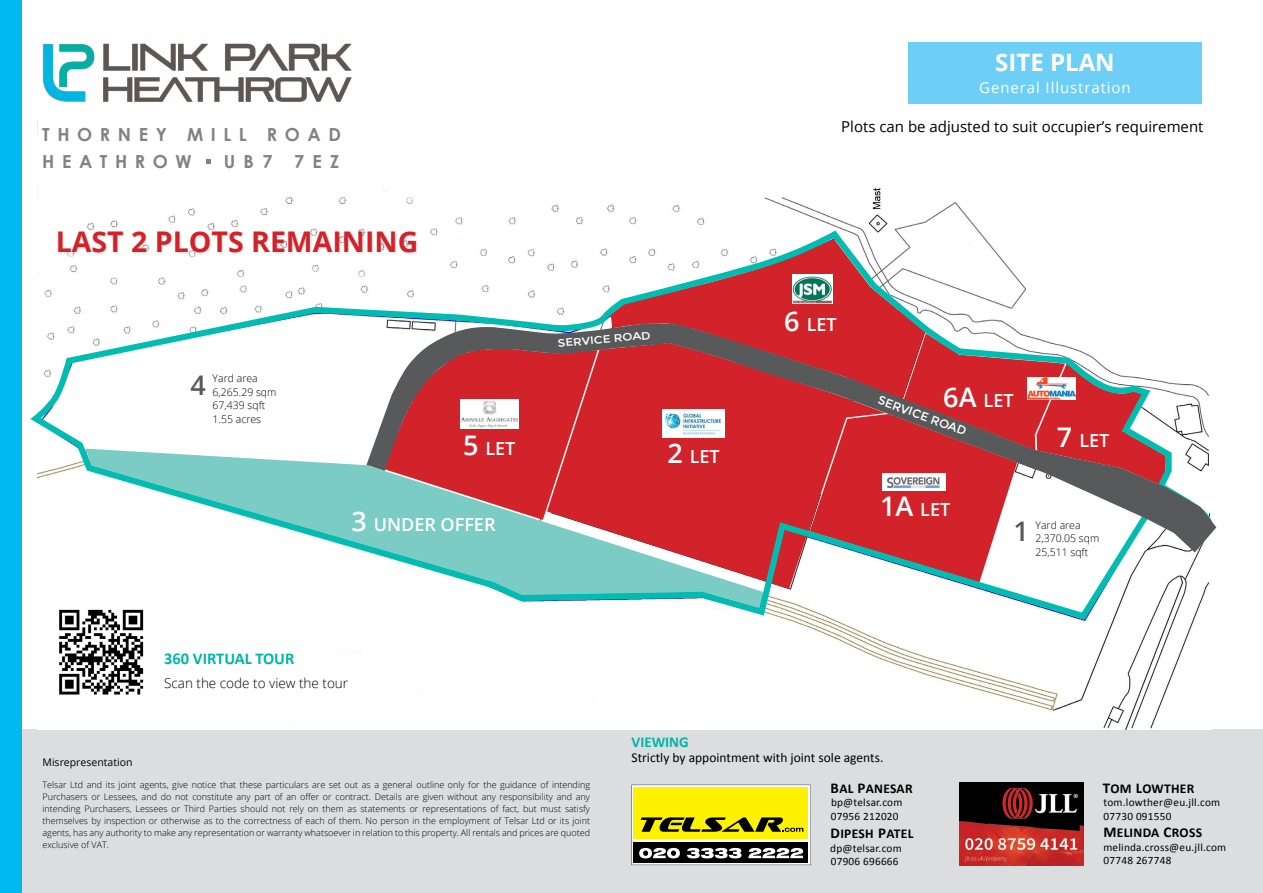
<style>
.page{position:relative;width:1263px;height:893px;background:#fff}
.page>*{position:absolute;margin:0;border:0;box-sizing:border-box;transform-origin:0 0}
.t1{font:700 28.5px "Open Sans";color:#d2232a}
.t2{font:600 27px "Open Sans";color:#58595b}
.t3{font:700 24px "Open Sans";color:#fff}
.t4{font:600 18px "Open Sans";color:#fff}
.t5{font:700 18px/27px "Century Gothic";letter-spacing:.42em;color:#808285}
.t6{font:700 16.5px "Calibri";color:#00b5a7}
.t7{font:15px "Open Sans";color:#000}
.t8{font:15px "Open Sans";letter-spacing:.06em;color:#fff}
.t9{font:700 15px "Calibri";color:#00b5a7}
.t10{font:700 13.5px "Calibri";letter-spacing:.02em;color:#000}
.t11{font:13.5px "Calibri";color:#000}
.t12{font:300 13.5px "Open Sans";color:#000}
.t13{font:12px "Montserrat";color:#fff}
.t14{font:11.25px/13.5px "Calibri";letter-spacing:.02em;color:#000}
.t15{font:10.8px "Montserrat";color:#fff;scale:1.11 1}
.t16{font:300 10.5px/13.5px "Open Sans";color:#000}
.t17{font:10.5px "Open Sans";color:#000}
.t18{font:300 9px/12px "Open Sans";color:#000;text-align:justify}
.s1{font-size:27px}
.s2{font-size:15px}
</style>
<div class="page">
<div style="left:0;top:729px;width:1263px;height:164px;background:#dcddde"></div>
<div style="left:0;top:0;width:22px;height:893px;background:#00b9f1"></div>
<img style="left:37px;top:43px;width:315px;height:78px">
<svg style="left:631px;top:785px;width:179px;height:80px"></svg>
<img style="left:959px;top:782px;width:124px;height:83px">
<img style="left:37px;top:121px;width:1156px;height:608px">
<div style="left:908px;top:43px;width:294px;height:61px;background:#6dcff6"></div>
<svg style="left:206px;top:159px;width:5px;height:5px"></svg>
<svg style="left:30px;top:234px;width:1187px;height:389px"></svg>
<svg style="left:367px;top:323px;width:849px;height:229px;fill:#d2232a"></svg>
<img style="left:792px;top:274px;width:41px;height:30px">
<img style="left:1027px;top:378px;width:48px;height:22px">
<img style="left:662px;top:410px;width:63px;height:28px">
<img style="left:883px;top:474px;width:62px;height:16px">
<img style="left:47px;top:597px;width:108px;height:109px">
<div style="left:57px;top:231px;width:363px;height:26px;background:#000;opacity:.09"></div>
<img style="left:460px;top:400px;width:58px;height:29px">
<h3 class="t5" style="left:42px;top:121px;width:300px">THORNEY MILL ROAD<br>HEATHROW</h3>
<h3 class="t5" style="left:224px;top:148px;width:117px">UB7 7EZ</h3>
<h1 class="t1" style="left:56px;top:222px;width:364px">LAST 2 PLOTS REMAINING</h1>
<p class="t16" style="left:213px;top:371px;width:65px">Yard area<br>6,265.29 sqm<br>67,439 sqft<br>1.55 acres</p>
<h2 class="t2" style="left:191px;top:367px;width:17px">4</h2>
<p class="t15" style="left:557px;top:337px;width:85px;rotate:-5deg">SERVICE ROAD</p>
<h3 class="t3" style="left:995px;top:45px;width:121px">SITE PLAN</h3>
<h3 class="t8" style="left:979px;top:78px;width:153px">General Illustration</h3>
<h3 class="t7" style="left:841px;top:116px;width:364px">Plots can be adjusted to suit occupier’s requirement</h3>
<h3 class="t4" style="left:784px;top:313px;width:54px"><span class="s1">6</span> LET</h3>
<h3 class="t4" style="left:943px;top:388px;width:72px"><span class="s1">6A</span> LET</h3>
<h3 class="t13" style="left:881px;top:393px;width:95px;rotate:20deg">SERVICE ROAD</h3>
<h3 class="t4" style="left:463px;top:436px;width:54px"><span class="s1">5</span> LET</h3>
<h3 class="t4" style="left:1057px;top:428px;width:54px"><span class="s1">7</span> LET</h3>
<h3 class="t4" style="left:667px;top:444px;width:54px"><span class="s1">2</span> LET</h3>
<h3 class="t4" style="left:351px;top:512px;width:146px"><span class="s1">3</span> UNDER OFFER</h3>
<h3 class="t6" style="left:164px;top:648px;width:132px">360 VIRTUAL TOUR</h3>
<h3 class="t12" style="left:164px;top:674px;width:186px">Scan the code to view the tour</h3>
<h3 class="t4" style="left:880px;top:497px;width:72px"><span class="s1">1A</span> LET</h3>
<h3 class="t9" style="left:631px;top:733px;width:59px">VIEWING</h3>
<h3 class="t11" style="left:631px;top:749px;width:253px">Strictly by appointment with joint sole agents.</h3>
<p class="t17" style="left:43px;top:755px;width:91px">Misrepresentation</p>
<p class="t18" style="left:43px;top:779px;width:549px">Telsar Ltd and its joint agents, give notice that these particulars are set out as a general outline only for the guidance of intending Purchasers or Lessees, and do not constitute any part of an offer or contract. Details are given without any responsibility and any intending Purchasers, Lessees or Third Parties should not rely on them as statements or representations of fact, but must satisfy themselves by inspection or otherwise as to the correctness of each of them. No person in the employment of Telsar Ltd or its joint agents, has any authority to make any representation or warranty whatsoever in relation to this property. All rentals and prices are quoted exclusive of VAT.</p>
<h3 class="t10" style="left:831px;top:780px;width:83px"><span class="s2">B</span>AL <span class="s2">P</span>ANESAR</h3>
<p class="t14" style="left:831px;top:795px;width:73px">bp@telsar.com<br>07956 212020</p>
<h3 class="t10" style="left:831px;top:825px;width:84px"><span class="s2">D</span>IPESH <span class="s2">P</span>ATEL</h3>
<p class="t14" style="left:830px;top:841px;width:73px">dp@telsar.com<br>07906 696666</p>
<h2 class="t2" style="left:1013px;top:513px;width:17px">1</h2>
<p class="t16" style="left:1035px;top:518px;width:65px">Yard area<br>2,370.05 sqm<br>25,511 sqft</p>
<h3 class="t10" style="left:1103px;top:780px;width:93px"><span class="s2">T</span>OM <span class="s2">L</span>OWTHER</h3>
<p class="t14" style="left:1103px;top:795px;width:118px">tom.lowther@eu.jll.com<br>07730 091550</p>
<h3 class="t10" style="left:1103px;top:824px;width:100px"><span class="s2">M</span>ELINDA <span class="s2">C</span>ROSS</h3>
<p class="t14" style="left:1103px;top:840px;width:124px">melinda.cross@eu.jll.com<br>07748 267748</p>
</div>
